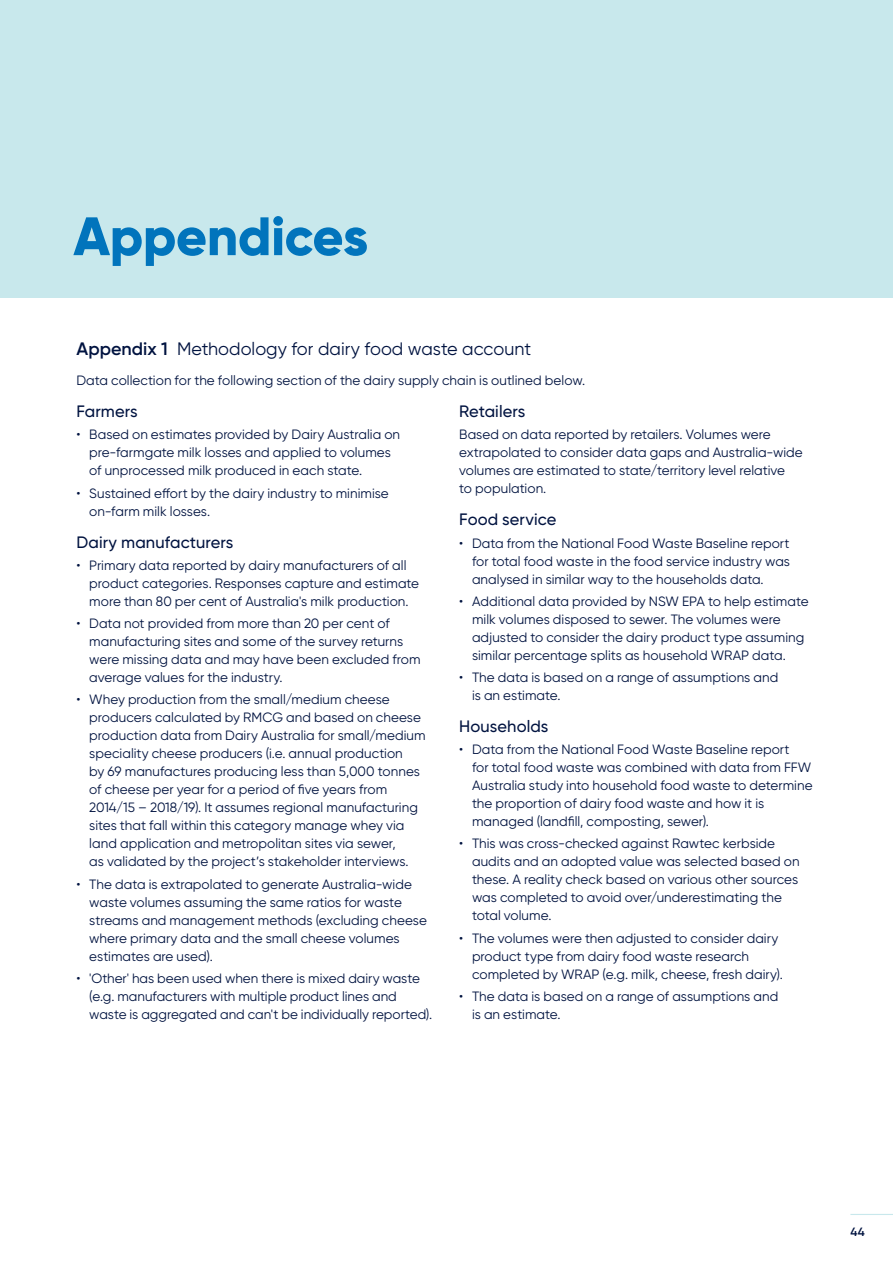
<style>
.page{position:relative;width:893px;height:1263px;background:#fff}
.page>*{position:absolute;margin:0;border:0;box-sizing:border-box;transform-origin:0 0}
.Section_heading_01{font:800 54px "Gilroy";letter-spacing:-.01em;color:#0174bc}
.Subhead_01{font:18px "Gilroy";color:#001340}
.Subhead_02{font:500 16.5px "Gilroy";letter-spacing:.005em;color:#001340}
.Body_copy{font:13.5px/18px "Gilroy";color:#001340}
.t1{font:600 12px "Gilroy";color:#001340}
.s1{font-weight:600}
</style>
<div class="page">
<div style="left:0;top:0;width:893px;height:298px;background:#c8e8ec"></div>
<hr style="left:850px;top:1214px;width:43px;height:1px;background:#c8e8ec">
<p class="Section_heading_01" style="left:73px;top:202px;width:296px">Appendices</p>
<p class="Subhead_01" style="left:77px;top:337px;width:456px"><span class="s1">Appendix 1</span> Methodology for dairy food waste account</p>
<p class="Body_copy" style="left:77px;top:371px;width:510px">Data collection for the following section of the dairy supply chain is outlined below.</p>
<p class="Subhead_02" style="left:77px;top:401px;width:63px">Farmers</p>
<p class="Body_copy" style="left:89px;top:426px;width:312px;text-indent:-13px">• Based on estimates provided by Dairy Australia on pre-farmgate milk losses and applied to volumes of unprocessed milk produced in each state.</p>
<p class="Body_copy" style="left:89px;top:484px;width:301px;text-indent:-13px">• Sustained effort by the dairy industry to minimise on‑farm milk losses.</p>
<p class="Subhead_02" style="left:77px;top:532px;width:158px">Dairy manufacturers</p>
<p class="Body_copy" style="left:89px;top:556px;width:331px;text-indent:-13px">• Primary data reported by dairy manufacturers of all product categories. Responses capture and estimate more than 80 per cent of Australia's milk production.</p>
<p class="Body_copy" style="left:89px;top:614px;width:333px;text-indent:-13px">• Data not provided from more than 20 per cent of manufacturing sites and some of the survey returns were missing data and may have been excluded from average values for the industry.</p>
<p class="Body_copy" style="left:89px;top:690px;width:338px;text-indent:-13px">• Whey production from the small/medium cheese producers calculated by RMCG and based on cheese production data from Dairy Australia for small/medium speciality cheese producers (i.e. annual production<br>by 69 manufactures producing less than 5,000 tonnes of cheese per year for a period of five years from 2014/15 – 2018/19). It assumes regional manufacturing sites that fall within this category manage whey via land application and metropolitan sites via sewer,<br>as validated by the project’s stakeholder interviews.</p>
<p class="Body_copy" style="left:89px;top:875px;width:339px;text-indent:-13px">• The data is extrapolated to generate Australia-wide waste volumes assuming the same ratios for waste streams and management methods (excluding cheese where primary data and the small cheese volumes estimates are used).</p>
<p class="Body_copy" style="left:89px;top:969px;width:344px;text-indent:-13px">• 'Other' has been used when there is mixed dairy waste (e.g. manufacturers with multiple product lines and waste is aggregated and can't be individually reported).</p>
<p class="Subhead_02" style="left:459px;top:401px;width:68px">Retailers</p>
<p class="Body_copy" style="left:459px;top:426px;width:345px">Based on data reported by retailers. Volumes were extrapolated to consider data gaps and Australia-wide volumes are estimated to state/territory level relative<br>to population.</p>
<p class="Subhead_02" style="left:459px;top:509px;width:99px">Food service</p>
<p class="Body_copy" style="left:472px;top:534px;width:320px;text-align:justify;text-indent:-13px">• Data from the National Food Waste Baseline report for total food waste in the food service industry was analysed in similar way to the households data.</p>
<p class="Body_copy" style="left:472px;top:592px;width:338px;text-indent:-13px">• Additional data provided by NSW EPA to help estimate milk volumes disposed to sewer. The volumes were adjusted to consider the dairy product type assuming similar percentage splits as household WRAP data.</p>
<p class="Body_copy" style="left:472px;top:668px;width:308px;text-indent:-13px">• The data is based on a range of assumptions and is an estimate.</p>
<p class="Subhead_02" style="left:459px;top:716px;width:91px">Households</p>
<p class="Body_copy" style="left:472px;top:740px;width:342px;text-indent:-13px">• Data from the National Food Waste Baseline report<br>for total food waste was combined with data from FFW Australia study into household food waste to determine the proportion of dairy food waste and how it is managed (landfill, composting, sewer).</p>
<p class="Body_copy" style="left:472px;top:834px;width:329px;text-indent:-13px">• This was cross-checked against Rawtec kerbside audits and an adopted value was selected based on these. A reality check based on various other sources was completed to avoid over/underestimating the total volume.</p>
<p class="Body_copy" style="left:472px;top:929px;width:312px;text-indent:-13px">• The volumes were then adjusted to consider dairy product type from dairy food waste research completed by WRAP (e.g. milk, cheese, fresh dairy).</p>
<p class="Body_copy" style="left:472px;top:987px;width:308px;text-indent:-13px">• The data is based on a range of assumptions and is an estimate.</p>
<p class="t1" style="left:850px;top:1224px;width:16px">44</p>
</div>
